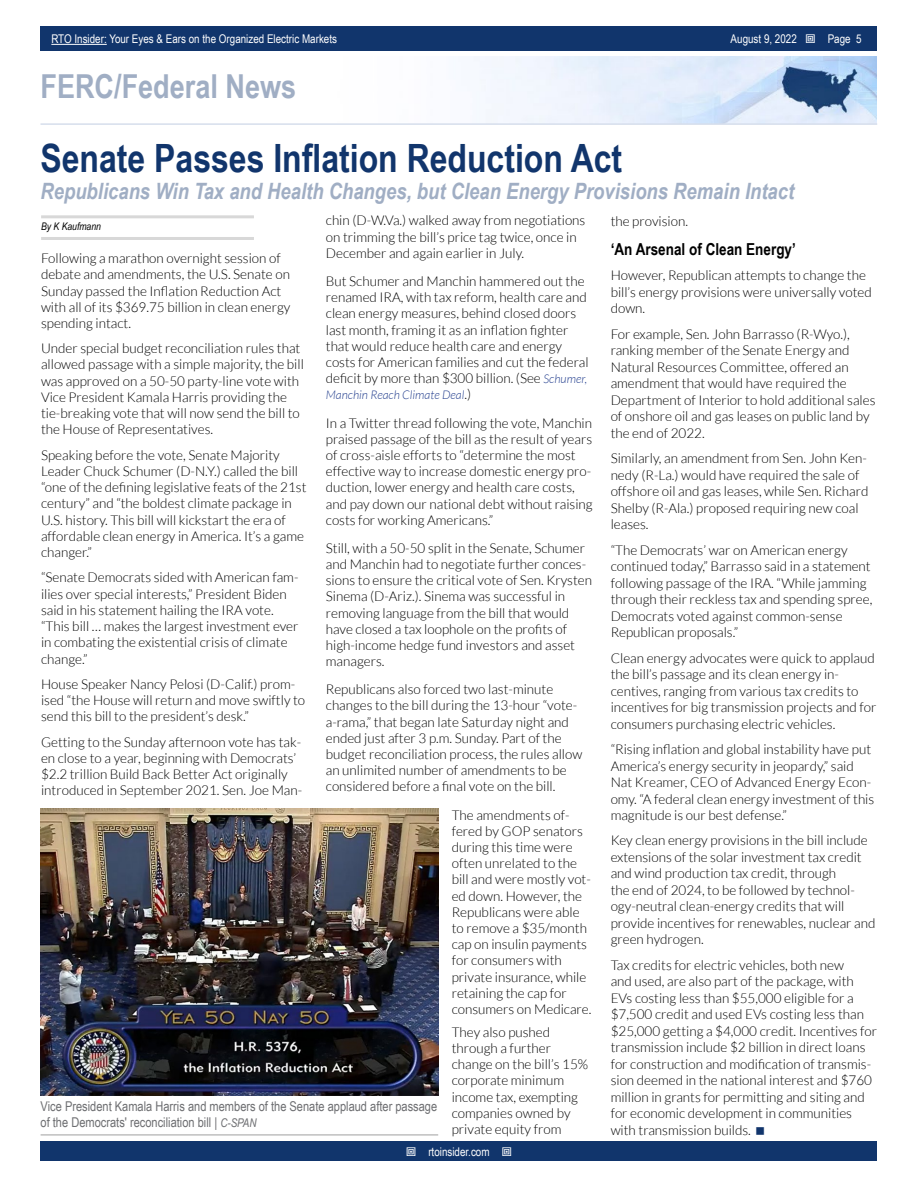
<style>
.page{position:relative;width:918px;height:1188px;background:#fff}
.page>*{position:absolute;margin:0;border:0;box-sizing:border-box;transform-origin:0 0}
.t1{font:700 39px "Arial Narrow";color:#11356c}
.t2{font:700 33px "Arial Narrow";color:#a0aec4}
.t3{font:italic 700 22.5px "Arial Narrow";color:#a0aec4}
.t4{font:700 16.5px "Arial Narrow";color:#000}
.t5{font:300 13.5px/16.2px "Lato";color:#000}
.t6{font:13.5px/16.2px "Arial Narrow";color:#6d6e71}
.t7{font:12px "Arial Narrow";color:#fff}
.t8{font:italic 300 12px "Lato";color:#25408f}
.t9{font:italic 10.5px "Arial Narrow";color:#000}
.s1{font-style:italic;font-size:12px;color:#25408f}
.s2{font-style:normal;font-size:13.5px;color:#000}
.s3{font-style:italic;font-size:12px}
</style>
<div class="page">
<div style="left:41px;top:1142px;width:836px;height:19px;background:#11356c"></div>
<div style="left:41px;top:27px;width:836px;height:24px;background:#11356c"></div>
<hr style="left:51px;top:44px;width:56px;height:1px;background:#fff">
<img style="left:474px;top:56px;width:403px;height:67px">
<hr style="left:40px;top:123px;width:837px;height:2px;background:#d6deec">
<hr style="left:41px;top:215px;width:213px;height:3px;background:#d8d8d8">
<hr style="left:41px;top:237px;width:213px;height:3px;background:#d8d8d8">
<hr style="left:41px;top:1134px;width:397px;height:2px;background:#bfbfbf">
<img style="left:41px;top:809px;width:397px;height:286px">
<p class="t7" style="left:51px;top:30px;width:287px">RTO Insider: Your Eyes &amp; Ears on the Organized Electric Markets</p>
<p class="t7" style="left:731px;top:30px;width:68px">August 9, 2022</p>
<p class="t7" style="left:828px;top:30px;width:35px">Page 5</p>
<h2 class="t2" style="left:40px;top:61px;width:257px">FERC/Federal News</h2>
<h1 class="t1" style="left:40px;top:129px;width:583px">Senate Passes Inflation Reduction Act</h1>
<h3 class="t3" style="left:40px;top:174px;width:755px">Republicans Win Tax and Health Changes, but Clean Energy Provisions Remain Intact</h3>
<p class="t9" style="left:41px;top:219px;width:61px">By K Kaufmann</p>
<p class="t5" style="left:41px;top:250px;width:251px">Following a marathon overnight session of debate and amendments, the U.S. Senate on Sunday passed the Inflation Reduction Act with all of its $369.75 billion in clean energy spending intact.</p>
<p class="t5" style="left:41px;top:340px;width:264px">Under special budget reconciliation rules that allowed passage with a simple majority, the bill was approved on a 50-50 party-line vote with Vice President Kamala Harris providing the tie-breaking vote that will now send the bill to the House of Representatives.</p>
<p class="t5" style="left:41px;top:447px;width:267px">Speaking before the vote, Senate Majority Leader Chuck Schumer (D-N.Y.) called the bill “one of the defining legislative feats of the 21st century” and “the boldest climate package in U.S. history. This bill will kickstart the era of affordable clean energy in America. It’s a game changer.”</p>
<p class="t5" style="left:41px;top:570px;width:259px">“Senate Democrats sided with American fam&shy;ilies over special interests,” President Biden said in his statement hailing the IRA vote. “This bill … makes the largest investment ever in combating the existential crisis of climate change.”</p>
<p class="t5" style="left:41px;top:676px;width:266px">House Speaker Nancy Pelosi (D-Calif.) prom&shy;ised “the House will return and move swiftly to send this bill to the president’s desk.”</p>
<p class="t5" style="left:41px;top:734px;width:263px">Getting to the Sunday afternoon vote has tak&shy;en close to a year, beginning with Democrats’ $2.2 trillion Build Back Better Act originally introduced in September 2021. Sen. Joe Man-</p>
<p class="t5" style="left:326px;top:213px;width:261px">chin (D-W.Va.) walked away from negotiations on trimming the bill’s price tag twice, once in<br>December and again earlier in July.</p>
<p class="t5" style="left:326px;top:273px;width:264px">But Schumer and Manchin hammered out the renamed IRA, with tax reform, health care and clean energy measures, behind closed doors last month, framing it as an inflation fighter that would reduce health care and energy costs for American families and cut the federal deficit by more than $300 billion. (See <span class="s1">Schumer,</span></p>
<p class="t8" style="left:326px;top:389px;width:147px">Manchin Reach Climate Deal<span class="s2">.)</span></p>
<p class="t5" style="left:326px;top:415px;width:268px">In a Twitter thread following the vote, Manchin praised passage of the bill as the result of years of cross-aisle efforts to “determine the most effective way to increase domestic energy pro&shy;duction, lower energy and health care costs, and pay down our national debt without raising costs for working Americans.”</p>
<p class="t5" style="left:326px;top:540px;width:268px">Still, with a 50-50 split in the Senate, Schumer and Manchin had to negotiate further conces&shy;sions to ensure the critical vote of Sen. Krysten Sinema (D-Ariz.). Sinema was successful in removing language from the bill that would have closed a tax loophole on the profits of high-income hedge fund investors and asset managers.</p>
<p class="t5" style="left:326px;top:681px;width:258px">Republicans also forced two last-minute changes to the bill during the 13-hour “vote&shy;a-rama,” that began late Saturday night and ended just after 3 p.m. Sunday. Part of the budget reconciliation process, the rules allow an unlimited number of amendments to be considered before a final vote on the bill.</p>
<p class="t5" style="left:452px;top:807px;width:141px">The amendments of&shy;fered by GOP senators during this time were often unrelated to the bill and were mostly vot&shy;ed down. However, the<br>Republicans were able to remove a $35/month cap on insulin payments for consumers with private insurance, while retaining the cap for consumers on Medicare.</p>
<p class="t5" style="left:452px;top:1024px;width:138px">They also pushed through a further change on the bill’s 15% corporate minimum income tax, exempting companies owned by private equity from</p>
<p class="t5" style="left:611px;top:213px;width:79px">the provision.</p>
<p class="t4" style="left:611px;top:236px;width:187px">‘An Arsenal of Clean Energy’</p>
<p class="t5" style="left:611px;top:267px;width:263px">However, Republican attempts to change the bill’s energy provisions were universally voted down.</p>
<p class="t5" style="left:611px;top:326px;width:266px">For example, Sen. John Barrasso (R-Wyo.), ranking member of the Senate Energy and Natural Resources Committee, offered an amendment that would have required the Department of Interior to hold additional sales of onshore oil and gas leases on public land by the end of 2022.</p>
<p class="t5" style="left:611px;top:450px;width:259px">Similarly, an amendment from Sen. John Ken&shy;nedy (R-La.) would have required the sale of offshore oil and gas leases, while Sen. Richard Shelby (R-Ala.) proposed requiring new coal leases.</p>
<p class="t5" style="left:611px;top:542px;width:263px">“The Democrats’ war on American energy continued today,” Barrasso said in a statement following passage of the IRA. “While jamming through their reckless tax and spending spree, Democrats voted against common-sense Republican proposals.”</p>
<p class="t5" style="left:611px;top:650px;width:267px">Clean energy advocates were quick to applaud the bill’s passage and its clean energy in&shy;centives, ranging from various tax credits to incentives for big transmission projects and for consumers purchasing electric vehicles.</p>
<p class="t5" style="left:611px;top:741px;width:265px">“Rising inflation and global instability have put America’s energy security in jeopardy,” said Nat Kreamer, CEO of Advanced Energy Econ&shy;omy. “A federal clean energy investment of this magnitude is our best defense.”</p>
<p class="t5" style="left:611px;top:832px;width:266px">Key clean energy provisions in the bill include extensions of the solar investment tax credit and wind production tax credit, through<br>the end of 2024, to be followed by technol&shy;ogy-neutral clean-energy credits that will provide incentives for renewables, nuclear and green hydrogen.</p>
<p class="t5" style="left:611px;top:957px;width:268px">Tax credits for electric vehicles, both new<br>and used, are also part of the package, with EVs costing less than $55,000 eligible for a $7,500 credit and used EVs costing less than $25,000 getting a $4,000 credit. Incentives for transmission include $2 billion in direct loans for construction and modification of transmis&shy;sion deemed in the national interest and $760 million in grants for permitting and siting and for economic development in communities with transmission builds.</p>
<p class="t6" style="left:41px;top:1098px;width:398px">Vice President Kamala Harris and members of the Senate applaud after passage of the Democrats' reconciliation bill | <span class="s3">C-SPAN</span></p>
<p class="t7" style="left:428px;top:1143px;width:63px">rtoinsider.com</p>
</div>
